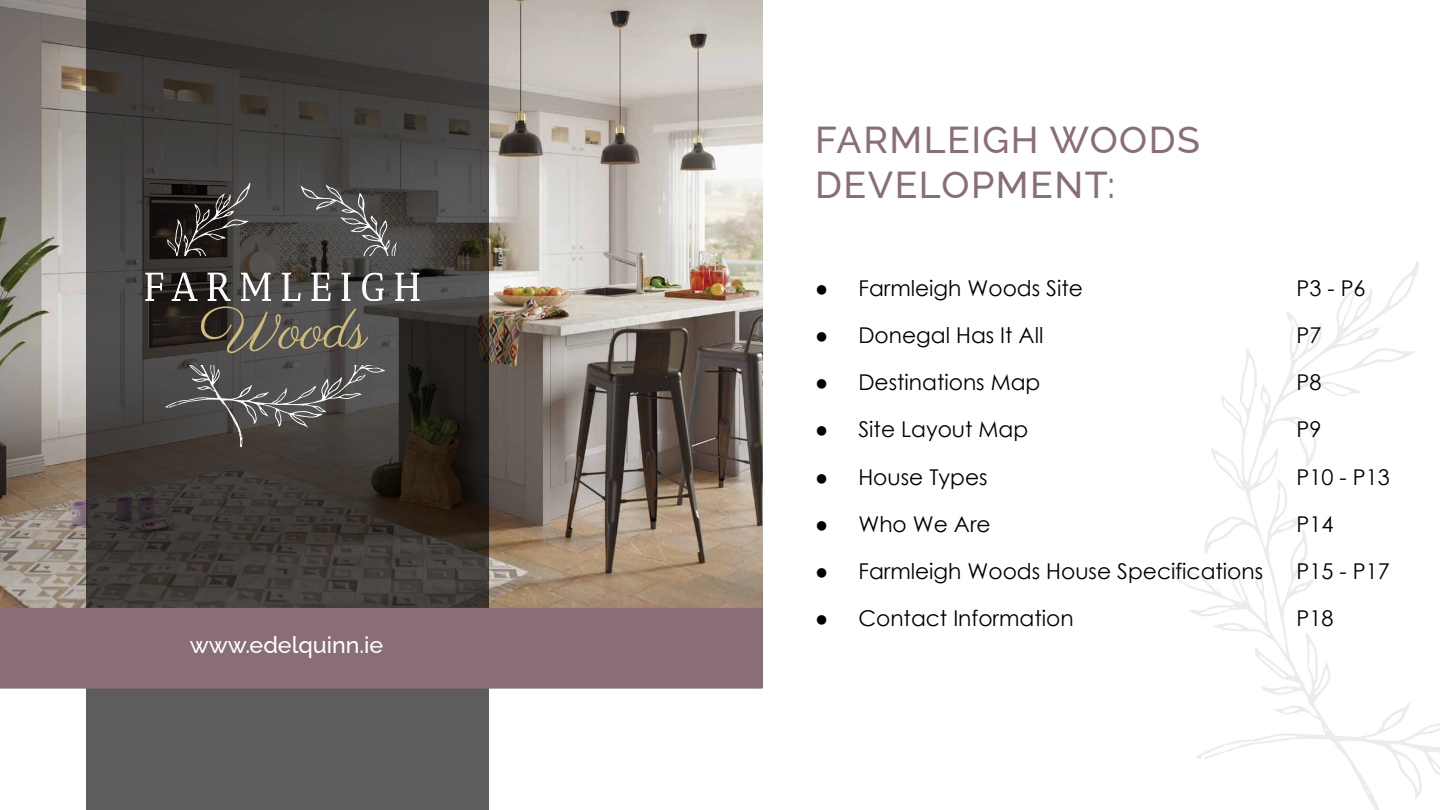
<style>
.page{position:relative;width:1440px;height:810px;background:#fff}
.page>*{position:absolute;margin:0;border:0;box-sizing:border-box;transform-origin:0 0}
.t1{font:38.62px "Antic Didone";letter-spacing:.24em;color:#fff}
.t2{font:100 37.5px/45px "Raleway";letter-spacing:.04em;color:#896e77}
.t3{font:100 23.25px "Raleway";color:#fff}
.t4{font:21.75px "Century Gothic";color:#010101}
</style>
<div class="page">
<img style="left:0;top:0;width:762px;height:608px">
<svg style="left:86px;top:0;width:403px;height:810px"></svg>
<div style="left:0;top:608px;width:763px;height:81px;background:#896e77"></div>
<svg style="left:155px;top:365px;width:255px;height:82px"></svg>
<svg style="left:162px;top:183px;width:242px;height:73px"></svg>
<svg style="left:145px;top:272px;width:19px;height:30px"></svg>
<svg style="left:171px;top:270px;width:213px;height:83px"></svg>
<svg style="left:395px;top:272px;width:25px;height:30px"></svg>
<svg style="left:1170px;top:312px;width:270px;height:498px"></svg>
<svg style="left:1296px;top:261px;width:123px;height:113px"></svg>
<svg style="left:1196px;top:739px;width:60px;height:21px"></svg>
<h1 class="t1" style="left:144px;top:264px;width:278px">FARMLEIGH</h1>
<p class="t3" style="left:190px;top:626px;width:195px">www.edelquinn.ie</p>
<h2 class="t2" style="left:815px;top:114px;width:386px">FARMLEIGH WOODS<br>DEVELOPMENT:</h2>
<p class="t4" style="left:815px;top:273px;width:269px">● Farmleigh Woods Site</p>
<p class="t4" style="left:1297px;top:273px;width:71px">P3 - P6</p>
<p class="t4" style="left:815px;top:320px;width:230px">● Donegal Has It All</p>
<p class="t4" style="left:1297px;top:320px;width:26px">P7</p>
<p class="t4" style="left:815px;top:367px;width:227px">● Destinations Map</p>
<p class="t4" style="left:1297px;top:367px;width:26px">P8</p>
<p class="t4" style="left:815px;top:414px;width:215px">● Site Layout Map</p>
<p class="t4" style="left:1297px;top:414px;width:26px">P9</p>
<p class="t4" style="left:815px;top:462px;width:174px">● House Types</p>
<p class="t4" style="left:1297px;top:462px;width:95px">P10 - P13</p>
<p class="t4" style="left:815px;top:509px;width:177px">● Who We Are</p>
<p class="t4" style="left:1297px;top:509px;width:38px">P14</p>
<p class="t4" style="left:815px;top:556px;width:450px">● Farmleigh Woods House Specifications</p>
<p class="t4" style="left:1297px;top:556px;width:95px">P15 - P17</p>
<p class="t4" style="left:815px;top:603px;width:260px">● Contact Information</p>
<p class="t4" style="left:1297px;top:603px;width:38px">P18</p>
</div>
